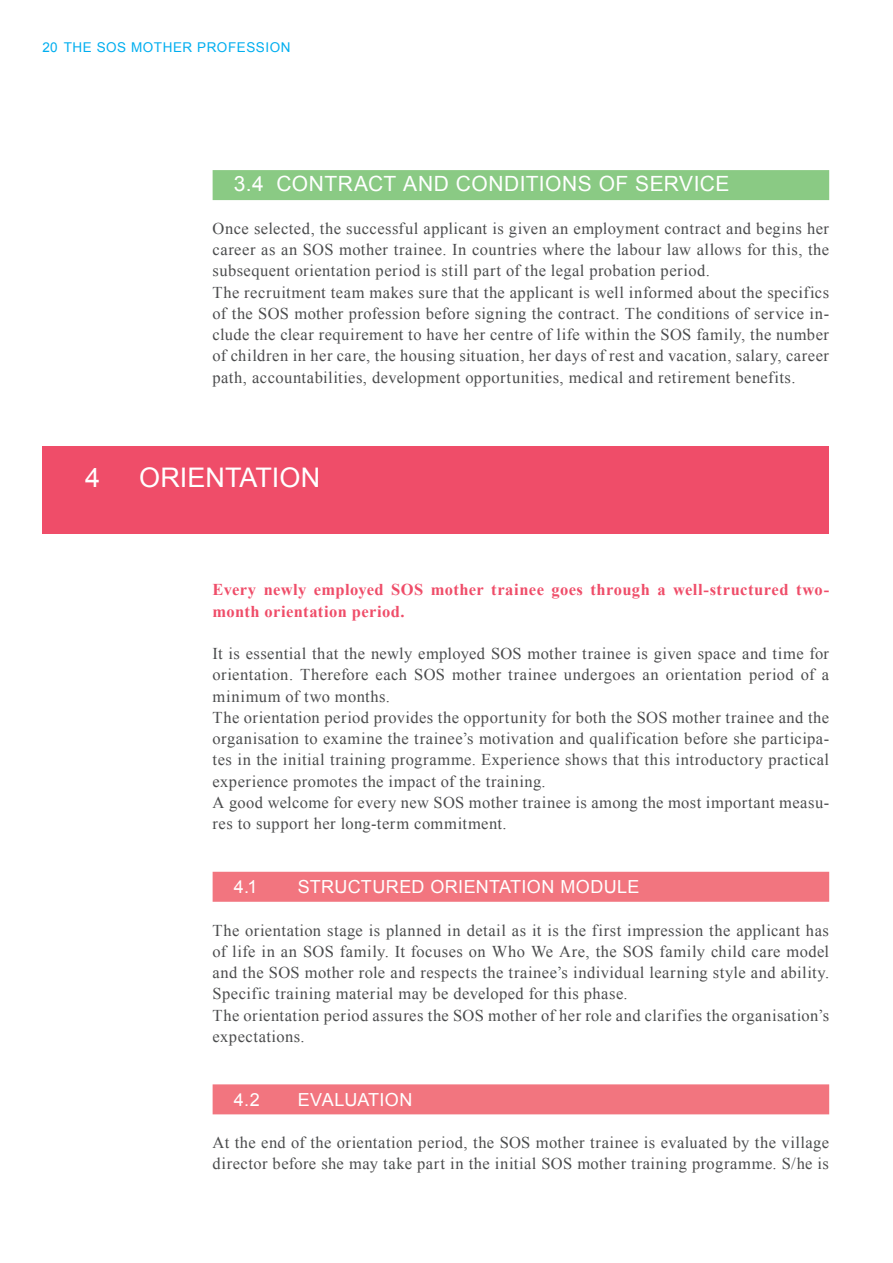
<style>
.page{position:relative;width:893px;height:1263px;background:#fff}
.page>*{position:absolute;margin:0;border:0;box-sizing:border-box;transform-origin:0 0}
.t1{font:27px "Arial";letter-spacing:.005em;color:#fff}
.t2{font:21px "Arial";letter-spacing:.085em;color:#fff}
.t3{font:21px "Arial";letter-spacing:.065em;color:#fff}
.t4{font:18px "Arial";letter-spacing:.025em;color:#fff}
.t5{font:16.5px/21.3px "Times New Roman";letter-spacing:.025em;color:#4b4c4d}
.t6{font:700 16.5px/21.3px "Times New Roman";letter-spacing:.025em;color:#ef4d69}
.t7{font:13.5px "Arial";letter-spacing:.04em;color:#00aeef}
</style>
<div class="page">
<div style="left:213px;top:170px;width:616px;height:30px;background:#8aca84"></div>
<div style="left:213px;top:872px;width:616px;height:30px;background:#f2757f"></div>
<div style="left:213px;top:1084px;width:616px;height:30px;background:#f2757f"></div>
<div style="left:43px;top:446px;width:786px;height:88px;background:#ef4d69"></div>
<p class="t7" style="left:43px;top:39px;width:249px">20 THE SOS MOTHER PROFESSION</p>
<p class="t3" style="left:234px;top:170px;width:136px">3.4 CONTRACT</p>
<p class="t2" style="left:403px;top:170px;width:328px">AND CONDITIONS OF SERVICE</p>
<p class="t5" style="left:213px;top:217px;width:618px">Once selected, the successful applicant is given an employment contract and begins her career as an SOS mother trainee. In countries where the labour law allows for this, the subsequent orientation period is still part of the legal probation period.<br>The recruitment team makes sure that the applicant is well informed about the specifics of the SOS mother profession before signing the contract. The conditions of service in&shy;clude the clear requirement to have her centre of life within the SOS family, the number of children in her care, the housing situation, her days of rest and vacation, salary, career path, accountabilities, development opportunities, medical and retirement benefits.</p>
<h1 class="t1" style="left:85px;top:460px;width:17px">4</h1>
<h1 class="t1" style="left:139px;top:460px;width:183px">ORIENTATION</h1>
<p class="t6" style="left:213px;top:579px;width:618px">Every newly employed SOS mother trainee goes through a well-structured two&shy;month orientation period.</p>
<p class="t5" style="left:213px;top:643px;width:618px">It is essential that the newly employed SOS mother trainee is given space and time for orientation. Therefore each SOS mother trainee undergoes an orientation period of a minimum of two months.<br>The orientation period provides the opportunity for both the SOS mother trainee and the organisation to examine the trainee’s motivation and qualification before she participa&shy;tes in the initial training programme. Experience shows that this introductory practical experience promotes the impact of the training.<br>A good welcome for every new SOS mother trainee is among the most important measu&shy;res to support her long-term commitment.</p>
<p class="t4" style="left:234px;top:875px;width:25px">4.1</p>
<p class="t4" style="left:298px;top:875px;width:343px">STRUCTURED ORIENTATION MODULE</p>
<p class="t5" style="left:213px;top:919px;width:618px">The orientation stage is planned in detail as it is the first impression the applicant has of life in an SOS family. It focuses on Who We Are, the SOS family child care model and the SOS mother role and respects the trainee’s individual learning style and ability.<br>Specific training material may be developed for this phase.<br>The orientation period assures the SOS mother of her role and clarifies the organisation’s expectations.</p>
<p class="t4" style="left:234px;top:1087px;width:42px">4.2 EVAL</p>
<p class="t4" style="left:344px;top:1087px;width:70px">UATION</p>
<p class="t5" style="left:213px;top:1132px;width:618px">At the end of the orientation period, the SOS mother trainee is evaluated by the village director before she may take part in the initial SOS mother training programme. S/he is</p>
</div>
